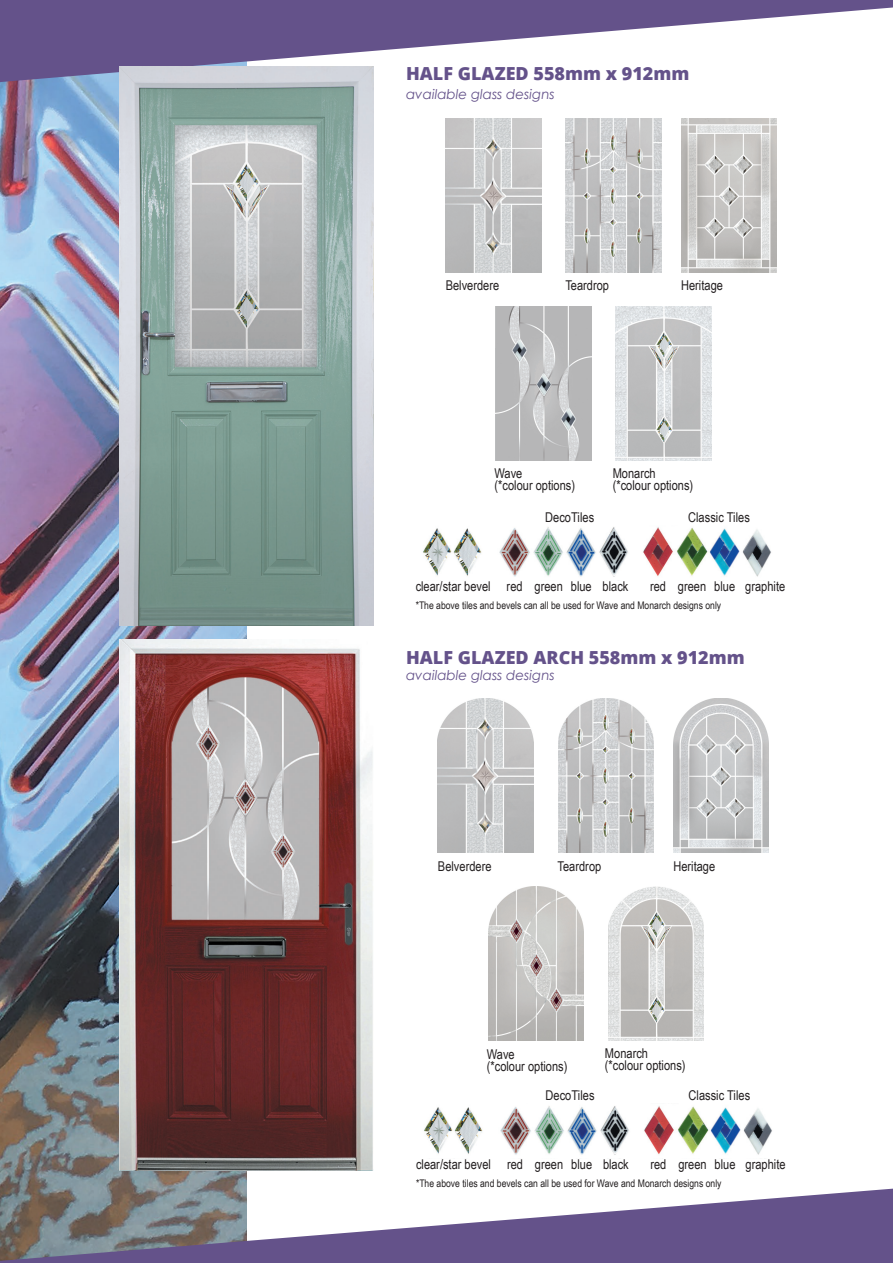
<style>
.page{position:relative;width:893px;height:1263px;background:#fff}
.page>*{position:absolute;margin:0;border:0;box-sizing:border-box;transform-origin:0 0}
.t1{font:800 18px "Open Sans";color:#64528a}
.t2{font:13.5px/12px "Arial Narrow";color:#231f20}
.t3{font:italic 13.5px "Century Gothic";color:#64528a}
.t4{font:10.5px "Arial Narrow";color:#231f20}
</style>
<div class="page">
<img style="left:0;top:82px;width:247px;height:1106px">
<img style="left:120px;top:639px;width:253px;height:531px">
<img style="left:423px;top:527px;width:348px;height:54px">
<img style="left:424px;top:1106px;width:348px;height:49px">
<svg style="left:0;top:0;width:893px;height:82px;fill:#64528a"></svg>
<img style="left:120px;top:66px;width:254px;height:560px">
<svg style="left:0;top:1188px;width:893px;height:75px;fill:#64528a"></svg>
<img style="left:446px;top:119px;width:95px;height:154px">
<img style="left:566px;top:119px;width:95px;height:154px">
<img style="left:681px;top:119px;width:96px;height:154px">
<img style="left:496px;top:306px;width:95px;height:154px">
<img style="left:616px;top:306px;width:95px;height:154px">
<img style="left:438px;top:699px;width:96px;height:154px">
<img style="left:558px;top:699px;width:96px;height:154px">
<img style="left:673px;top:699px;width:96px;height:154px">
<img style="left:488px;top:886px;width:96px;height:154px">
<img style="left:608px;top:886px;width:96px;height:154px">
<h1 class="t1" style="left:406px;top:60px;width:285px">HALF GLAZED 558mm x 912mm</h1>
<p class="t3" style="left:406px;top:84px;width:150px">available glass designs</p>
<p class="t2" style="left:446px;top:279px;width:55px">Belverdere</p>
<p class="t2" style="left:565px;top:279px;width:45px">Teardrop</p>
<p class="t2" style="left:681px;top:279px;width:43px">Heritage</p>
<p class="t2" style="left:495px;top:467px;width:82px">Wave<br>(*colour options)</p>
<p class="t2" style="left:613px;top:467px;width:82px">Monarch (*colour options)</p>
<p class="t2" style="left:545px;top:510px;width:50px">DecoTiles</p>
<p class="t2" style="left:688px;top:510px;width:63px">Classic Tiles</p>
<p class="t2" style="left:416px;top:579px;width:214px">clear/star bevel red green blue black</p>
<p class="t2" style="left:650px;top:579px;width:137px">red green blue graphite</p>
<p class="t4" style="left:416px;top:597px;width:307px">*The above tiles and bevels can all be used for Wave and Monarch designs only</p>
<h1 class="t1" style="left:406px;top:643px;width:340px">HALF GLAZED ARCH 558mm x 912mm</h1>
<p class="t3" style="left:406px;top:666px;width:150px">available glass designs</p>
<p class="t2" style="left:438px;top:859px;width:55px">Belverdere</p>
<p class="t2" style="left:558px;top:859px;width:45px">Teardrop</p>
<p class="t2" style="left:673px;top:859px;width:43px">Heritage</p>
<p class="t2" style="left:487px;top:1047px;width:82px">Wave<br>(*colour options)</p>
<p class="t2" style="left:605px;top:1047px;width:82px">Monarch (*colour options)</p>
<p class="t2" style="left:546px;top:1089px;width:50px">DecoTiles</p>
<p class="t2" style="left:688px;top:1089px;width:63px">Classic Tiles</p>
<p class="t2" style="left:416px;top:1157px;width:214px">clear/star bevel red green blue black</p>
<p class="t2" style="left:650px;top:1157px;width:137px">red green blue graphite</p>
<p class="t4" style="left:416px;top:1175px;width:307px">*The above tiles and bevels can all be used for Wave and Monarch designs only</p>
</div>
